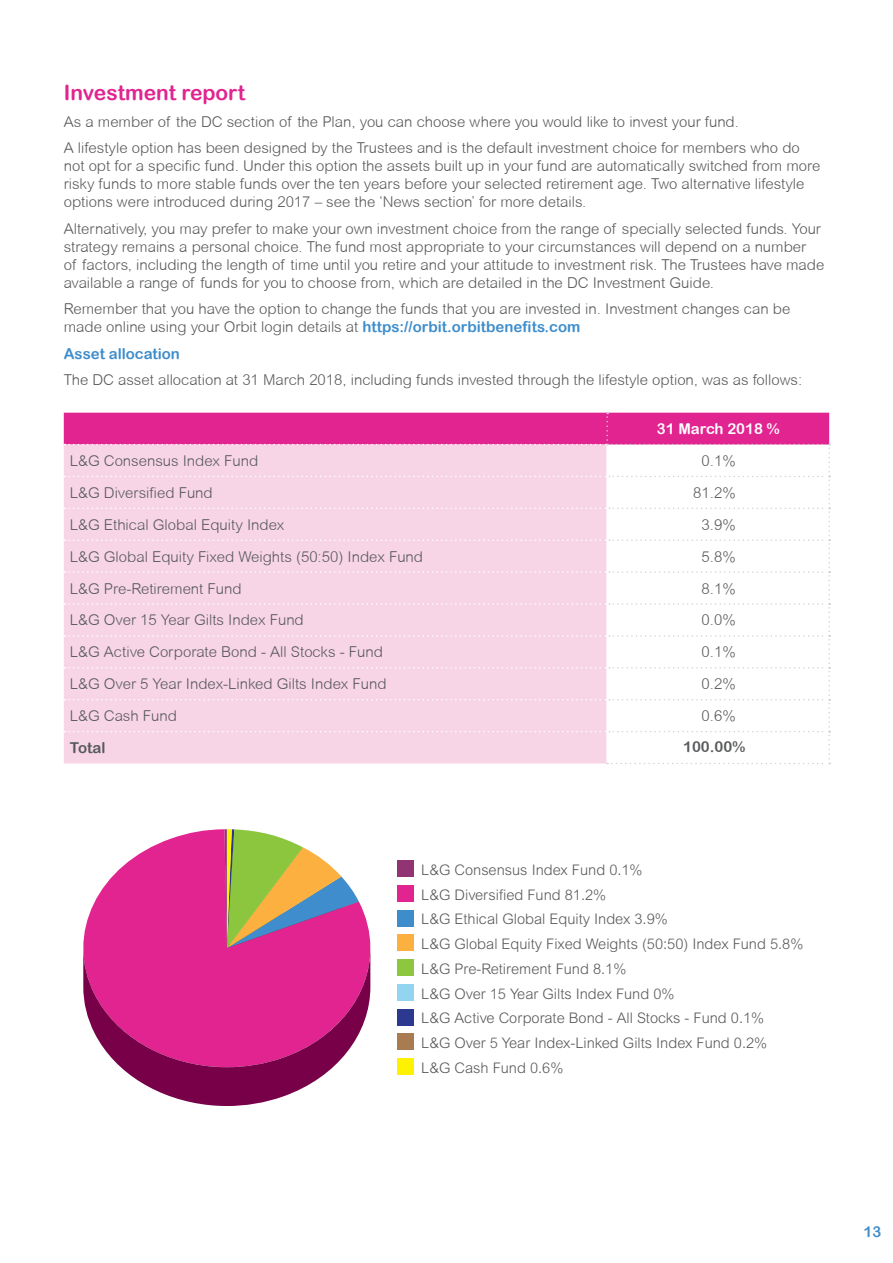
<style>
.page{position:relative;width:893px;height:1263px;background:#fff}
.page>*{position:absolute;margin:0;border:0;box-sizing:border-box;transform-origin:0 0}
.t1{font:21px "Arial Rounded MT Bold";color:#e12490}
.t2{font:300 15px/18px "Arial Rounded MT";color:#58595b}
.t3{font:15px "Arial Rounded MT Bold";color:#3e8dcb}
.t4{font:15px "Arial Rounded MT Bold";color:#fff}
.t5{font:15px "Arial Rounded MT Bold";color:#58595b}
.t6{font:300 14.55px/24.8px "Arial MT Std";color:#58595b}
.s1{font-family:"Arial Rounded MT Bold";font-weight:400;color:#3e8dcb}
</style>
<div class="page">
<svg style="left:64px;top:413px;width:766px;height:351px"></svg>
<svg style="left:83px;top:829px;width:288px;height:165px"></svg>
<div style="left:398px;top:860px;width:16px;height:17px;background:#923473"></div>
<div style="left:398px;top:885px;width:16px;height:17px;background:#e12490"></div>
<div style="left:398px;top:910px;width:16px;height:16px;background:#3e8dcb"></div>
<div style="left:398px;top:935px;width:16px;height:16px;background:#fbb040"></div>
<div style="left:398px;top:959px;width:16px;height:17px;background:#8dc63f"></div>
<div style="left:398px;top:984px;width:16px;height:17px;background:#93d4f0"></div>
<div style="left:398px;top:1009px;width:16px;height:16px;background:#2b3990"></div>
<div style="left:398px;top:1034px;width:16px;height:16px;background:#a97b50"></div>
<div style="left:398px;top:1058px;width:16px;height:17px;background:#fff200"></div>
<svg style="left:83px;top:948px;width:287px;height:158px;fill:#e12490"></svg>
<h1 class="t1" style="left:64px;top:80px;width:183px">Investment report</h1>
<p class="t2" style="left:64px;top:108px;width:737px;line-height:26.5px">As a member of the DC section of the Plan, you can choose where you would like to invest your fund.<br>A lifestyle option has been designed by the Trustees and is the default investment choice for members who do</p>
<p class="t2" style="left:64px;top:157px;width:758px">not opt for a specific fund. Under this option the assets built up in your fund are automatically switched from more risky funds to more stable funds over the ten years before your selected retirement age. Two alternative lifestyle options were introduced during 2017 – see the ‘News section’ for more details.</p>
<p class="t2" style="left:64px;top:219px;width:762px">Alternatively, you may prefer to make your own investment choice from the range of specially selected funds. Your strategy remains a personal choice. The fund most appropriate to your circumstances will depend on a number<br>of factors, including the length of time until you retire and your attitude to investment risk. The Trustees have made available a range of funds for you to choose from, which are detailed in the DC Investment Guide.</p>
<p class="t2" style="left:64px;top:300px;width:728px">Remember that you have the option to change the funds that you are invested in. Investment changes can be made online using your Orbit login details at <span class="s1">https://orbit.orbitbenefits.com</span></p>
<p class="t3" style="left:64px;top:345px;width:118px">Asset allocation</p>
<p class="t2" style="left:64px;top:371px;width:740px">The DC asset allocation at 31 March 2018, including funds invested through the lifestyle option, was as follows:</p>
<p class="t4" style="left:657px;top:420px;width:124px">31 March 2018 %</p>
<p class="t2" style="left:70px;top:452px;width:190px">L&amp;G Consensus Index Fund</p>
<p class="t2" style="left:702px;top:452px;width:36px">0.1%</p>
<p class="t2" style="left:70px;top:483px;width:145px">L&amp;G Diversified Fund</p>
<p class="t2" style="left:693px;top:483px;width:44px">81.2%</p>
<p class="t2" style="left:70px;top:515px;width:216px">L&amp;G Ethical Global Equity Index</p>
<p class="t2" style="left:702px;top:515px;width:36px">3.9%</p>
<p class="t2" style="left:70px;top:547px;width:355px">L&amp;G Global Equity Fixed Weights (50:50) Index Fund</p>
<p class="t2" style="left:702px;top:547px;width:36px">5.8%</p>
<p class="t2" style="left:70px;top:579px;width:173px">L&amp;G Pre-Retirement Fund</p>
<p class="t2" style="left:702px;top:579px;width:36px">8.1%</p>
<p class="t2" style="left:70px;top:611px;width:236px">L&amp;G Over 15 Year Gilts Index Fund</p>
<p class="t2" style="left:702px;top:611px;width:36px">0.0%</p>
<p class="t2" style="left:70px;top:643px;width:315px">L&amp;G Active Corporate Bond - All Stocks - Fund</p>
<p class="t2" style="left:702px;top:643px;width:36px">0.1%</p>
<p class="t2" style="left:70px;top:675px;width:318px">L&amp;G Over 5 Year Index-Linked Gilts Index Fund</p>
<p class="t2" style="left:702px;top:675px;width:36px">0.2%</p>
<p class="t2" style="left:70px;top:707px;width:109px">L&amp;G Cash Fund</p>
<p class="t2" style="left:702px;top:707px;width:36px">0.6%</p>
<p class="t5" style="left:70px;top:739px;width:37px">Total</p>
<p class="t5" style="left:683px;top:738px;width:64px">100.00%</p>
<p class="t6" style="left:421px;top:857px;width:384px">L&amp;G Consensus Index Fund 0.1%<br>L&amp;G Diversified Fund 81.2%<br>L&amp;G Ethical Global Equity Index 3.9%<br>L&amp;G Global Equity Fixed Weights (50:50) Index Fund 5.8% L&amp;G Pre-Retirement Fund 8.1%<br>L&amp;G Over 15 Year Gilts Index Fund 0%<br>L&amp;G Active Corporate Bond - All Stocks - Fund 0.1%<br>L&amp;G Over 5 Year Index-Linked Gilts Index Fund 0.2%<br>L&amp;G Cash Fund 0.6%</p>
<p class="t3" style="left:863px;top:1223px;width:19px">13</p>
</div>
